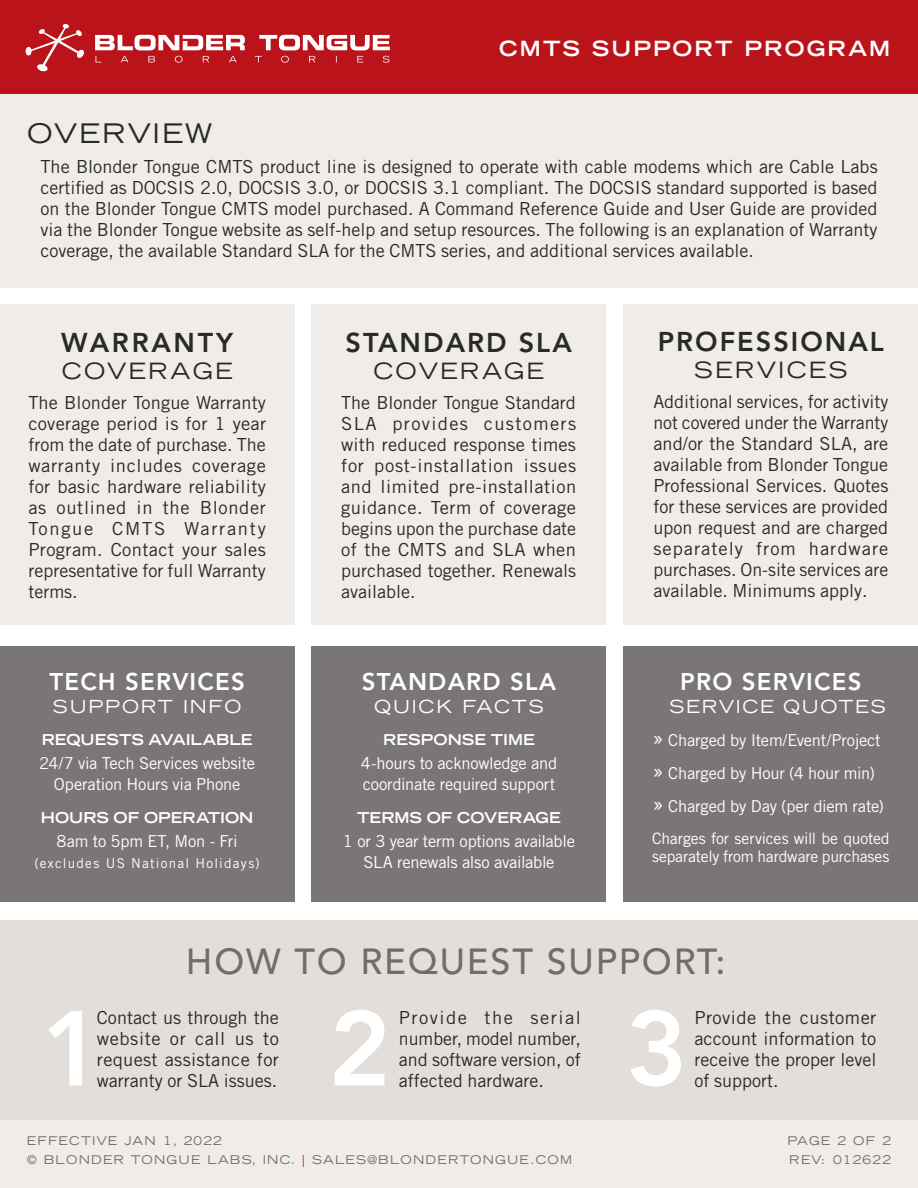
<style>
.page{position:relative;width:918px;height:1188px;background:#fff}
.page>*{position:absolute;margin:0;border:0;box-sizing:border-box;transform-origin:0 0}
.t1{font:800 105px "Avenir LT Pro";color:#fff}
.t2{font:500 36px "Avenir LT Pro";letter-spacing:.05em;color:#6f6e6f}
.t3{font:800 27px "Avenir LT Pro";letter-spacing:.075em;color:#292928}
.t4{font:expanded 27px "Trade Gothic LT Std";letter-spacing:.075em;color:#292928}
.t5{font:800 27px "Avenir LT Pro";letter-spacing:.1em;color:#292928}
.t6{font:800 24px "Avenir LT Pro";letter-spacing:.05em;color:#fff}
.t7{font:expanded 22.5px "Trade Gothic LT Std";letter-spacing:.1em;color:#292928}
.t8{font:700 expanded 21px "Trade Gothic LT Std";letter-spacing:.1em;color:#fff}
.t9{font:18px/21px "Trade Gothic LT Pro";color:#292928;text-align:justify}
.t10{font:expanded 18px "Trade Gothic LT Std";letter-spacing:.1em;color:#fff}
.t11{font:16.5px/21px "Trade Gothic LT Pro";letter-spacing:-.015em;color:#fff}
.t12{font:15.75px/18px "Trade Gothic LT Pro";letter-spacing:-.01em;color:#fff}
.t13{font:700 expanded 15px "Trade Gothic LT Std";color:#fff}
.t14{font:13.5px "Trade Gothic LT Pro";letter-spacing:.09em;color:#fff}
.t15{font:expanded 12px "Trade Gothic LT Std";letter-spacing:.1em;color:#6f6e6f}
.s1{font-size:24px}
.s2{color:#ba141a}
</style>
<div class="page">
<div style="left:0;top:0;width:918px;height:94px;background:#ba141a"></div>
<svg style="left:96px;top:56px;width:294px;height:7px"></svg>
<svg style="left:259px;top:35px;width:131px;height:15px"></svg>
<svg style="left:95px;top:35px;width:150px;height:15px"></svg>
<div style="left:26px;top:47px;width:6px;height:9px;background:#fff;border-radius:50%"></div>
<svg style="left:29px;top:24px;width:55px;height:48px"></svg>
<div style="left:0;top:1120px;width:918px;height:68px;background:#efece9"></div>
<div style="left:0;top:94px;width:918px;height:194px;background:#efece9"></div>
<div style="left:0;top:646px;width:294px;height:255px;background:#7a7676"></div>
<div style="left:624px;top:646px;width:294px;height:255px;background:#7a7676"></div>
<div style="left:312px;top:646px;width:294px;height:255px;background:#7a7676"></div>
<div style="left:0;top:305px;width:294px;height:320px;background:#efece9"></div>
<div style="left:624px;top:305px;width:294px;height:320px;background:#efece9"></div>
<div style="left:311px;top:305px;width:295px;height:320px;background:#efece9"></div>
<div style="left:0;top:920px;width:918px;height:200px;background:#e3ded9"></div>
<p class="t8" style="left:499px;top:34px;width:392px">CMTS SUPPORT PROGRAM</p>
<h3 class="t4" style="left:27px;top:115px;width:187px">OVE RVIEW</h3>
<p class="t9" style="left:40px;top:156px;width:839px">The Blonder Tongue CMTS product line is designed to operate with cable modems which are Cable Labs certified as DOCSIS 2.0, DOCSIS 3.0, or DOCSIS 3.1 compliant. The DOCSIS standard supported is based on the Blonder Tongue CMTS model purchased. A Command Reference Guide and User Guide are provided via the Blonder Tongue website as self-help and setup resources. The following is an explanation of Warranty coverage, the available Standard SLA for the CMTS series, and additional services available.</p>
<h3 class="t5" style="left:61px;top:326px;width:173px">WARRANTY</h3>
<p class="t7" style="left:62px;top:356px;width:170px">COVERAGE</p>
<p class="t9" style="left:28px;top:392px;width:239px">The Blonder Tongue Warranty coverage period is for 1 year from the date of purchase. The warranty includes coverage for basic hardware reliability as outlined in the Blonder Tongue CMTS Warranty Program. Contact your sales representative for full Warranty terms.</p>
<h3 class="t6" style="left:50px;top:667px;width:197px">TECH SERVICES</h3>
<p class="t10" style="left:53px;top:695px;width:190px">SUPPORT INFO</p>
<p class="t13" style="left:42px;top:730px;width:212px">REQUESTS AVAILABLE</p>
<p class="t11" style="left:39px;top:752px;width:217px;text-align:center">24/7 via Tech Services website<br>Operation Hours via Phone</p>
<p class="t13" style="left:41px;top:808px;width:214px">HOURS OF OPERATION</p>
<p class="t11" style="left:57px;top:830px;width:183px">8am to 5pm ET, Mon - Fri</p>
<p class="t14" style="left:34px;top:855px;width:227px">(excludes US National Holidays)</p>
<h3 class="t3" style="left:346px;top:326px;width:228px">STANDARD SLA</h3>
<p class="t7" style="left:373px;top:356px;width:170px">COVERAGE</p>
<p class="t9" style="left:341px;top:392px;width:237px">The Blonder Tongue Standard SLA provides customers with reduced response times for post-installation issues and limited pre-installation guidance. Term of coverage begins upon the purchase date of the CMTS and SLA when purchased together. Renewals available.</p>
<h3 class="t6" style="left:362px;top:667px;width:196px">STANDARD SLA</h3>
<p class="t10" style="left:374px;top:695px;width:171px">QUICK FACTS</p>
<p class="t13" style="left:383px;top:730px;width:153px">RESPONSE TIME</p>
<p class="t11" style="left:361px;top:752px;width:198px">4-hours to acknowledge and coordinate required support</p>
<p class="t13" style="left:357px;top:808px;width:205px">TERMS OF COVERAGE</p>
<p class="t11" style="left:343px;top:830px;width:233px;text-align:center">1 or 3 year term options available<br>SLA renewals also available</p>
<h3 class="t3" style="left:658px;top:326px;width:228px">PROFESSIONAL</h3>
<p class="t7" style="left:694px;top:355px;width:155px">SERVICES</p>
<p class="t9" style="left:653px;top:391px;width:237px">Additional services, for activity not covered under the Warranty and/or the Standard SLA, are available from Blonder Tongue Professional Services. Quotes for these services are provided upon request and are charged separately from hardware purchases. On-site services are available. Minimums apply.</p>
<h3 class="t6" style="left:680px;top:667px;width:183px">PRO SERVICES</h3>
<p class="t10" style="left:669px;top:695px;width:218px">SERVICE QUOTES</p>
<p class="t11" style="left:652px;top:724px;width:234px;line-height:33px"><span class="s1">»</span> Charged by Item/Event/Project <span class="s1">»</span> Charged by Hour (4 hour min) <span class="s1">»</span> Charged by Day (per diem rate)</p>
<p class="t12" style="left:652px;top:829px;width:239px">Charges for services will be quoted separately from hardware purchases</p>
<h1 class="t1" style="left:41px;top:987px;width:64px">1</h1>
<h2 class="t2" style="left:186px;top:940px;width:541px">HOW TO REQUEST SUPPORT:</h2>
<p class="t9" style="left:97px;top:1007px;width:184px">Contact us through the website or call us to request assistance for</p>
<h1 class="t1" style="left:328px;top:987px;width:64px">2</h1>
<h1 class="t1" style="left:626px;top:987px;width:64px">3</h1>
<p class="t9" style="left:399px;top:1007px;width:184px">Provide the serial number, model number, and software version, of</p>
<p class="t9" style="left:694px;top:1007px;width:184px">Provide the customer account information to receive the proper level</p>
<p class="t9" style="left:97px;top:1070px;width:182px">warranty or SLA issues.</p>
<p class="t9" style="left:399px;top:1070px;width:147px">affected hardware.</p>
<p class="t9" style="left:694px;top:1070px;width:86px">of support.</p>
<p class="t15" style="left:27px;top:1133px;width:81px">EFFECTIVE</p>
<p class="t15" style="left:124px;top:1133px;width:99px">JAN 1, 2022</p>
<p class="t15" style="left:787px;top:1133px;width:105px">PAGE 2 OF 2</p>
<p class="t15" style="left:27px;top:1152px;width:547px">© BLONDER TONGUE LABS, INC. <span class="s2">|</span> SALES@BLONDERTONGUE.COM</p>
<p class="t15" style="left:789px;top:1152px;width:103px">Rev: 012622</p>
</div>
